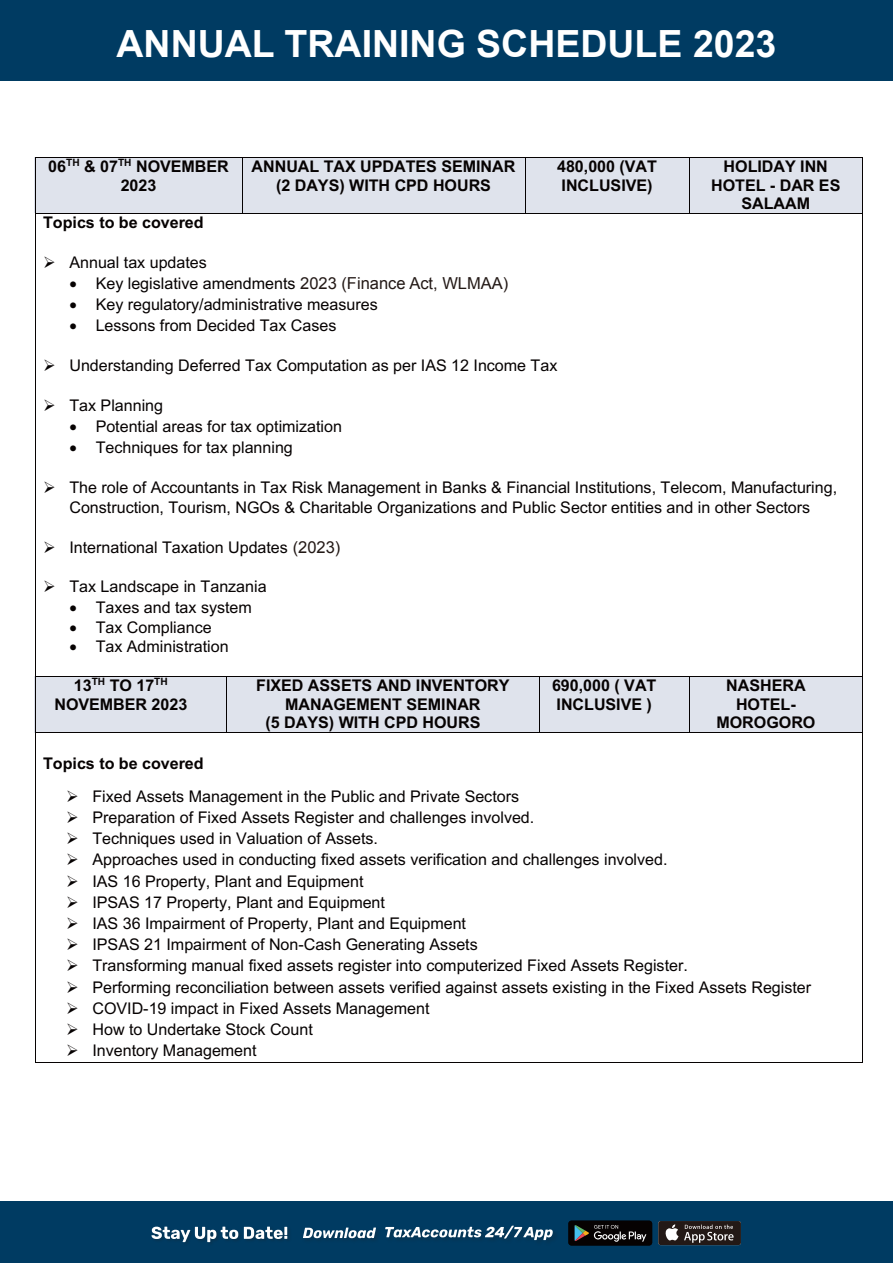
<style>
.page{position:relative;width:893px;height:1263px;background:#fff}
.page>*{position:absolute;margin:0;border:0;box-sizing:border-box;transform-origin:0 0}
.t1{font:700 37.5px "Arial";color:#fff}
.t2{font:16.5px "Arial";color:#231916}
.t3{font:16.05px/21.1px "Arial";color:#060202}
.t4{font:700 16.05px/18.6px "Arial";color:#060202;text-align:center}
</style>
<div class="page">
<div style="left:0;top:1201px;width:893px;height:62px;background:#003b62"></div>
<svg style="left:151px;top:1226px;width:136px;height:16px"></svg>
<svg style="left:385px;top:1226px;width:168px;height:14px"></svg>
<div style="left:302px;top:1226px;width:80px;height:18px;background:#02395e"></div>
<svg style="left:303px;top:1227px;width:73px;height:11px"></svg>
<svg style="left:568px;top:1221px;width:84px;height:24px;background:#242323"></svg>
<div style="left:658px;top:1221px;width:83px;height:24px;background:#231916;border-radius:2px"></div>
<svg style="left:665px;top:1224px;width:13px;height:16px"></svg>
<svg style="left:684px;top:1224px;width:50px;height:19px"></svg>
<div style="left:0;top:0;width:893px;height:81px;background:#003b62"></div>
<div style="left:35px;top:157px;width:827px;height:56px;background:#dfe3ec"></div>
<div style="left:35px;top:676px;width:827px;height:57px;background:#dfe3ec"></div>
<hr style="left:36px;top:157px;width:206px;height:1px;background:#060202">
<hr style="left:242px;top:157px;width:283px;height:1px;background:#060202">
<hr style="left:525px;top:157px;width:164px;height:1px;background:#060202">
<hr style="left:690px;top:157px;width:172px;height:1px;background:#060202">
<hr style="left:35px;top:157px;width:1px;height:56px;background:#060202">
<hr style="left:242px;top:157px;width:1px;height:56px;background:#060202">
<hr style="left:525px;top:157px;width:1px;height:56px;background:#060202">
<hr style="left:689px;top:157px;width:1px;height:56px;background:#060202">
<hr style="left:862px;top:157px;width:1px;height:56px;background:#060202">
<hr style="left:36px;top:213px;width:206px;height:1px;background:#060202">
<hr style="left:242px;top:213px;width:283px;height:1px;background:#060202">
<hr style="left:525px;top:213px;width:164px;height:1px;background:#060202">
<hr style="left:690px;top:213px;width:172px;height:1px;background:#060202">
<hr style="left:35px;top:213px;width:1px;height:463px;background:#060202">
<hr style="left:862px;top:213px;width:1px;height:463px;background:#060202">
<hr style="left:36px;top:676px;width:190px;height:1px;background:#060202">
<hr style="left:227px;top:676px;width:312px;height:1px;background:#060202">
<hr style="left:539px;top:676px;width:150px;height:1px;background:#060202">
<hr style="left:690px;top:676px;width:172px;height:1px;background:#060202">
<hr style="left:35px;top:676px;width:1px;height:56px;background:#060202">
<hr style="left:226px;top:676px;width:1px;height:56px;background:#060202">
<hr style="left:539px;top:676px;width:1px;height:56px;background:#060202">
<hr style="left:689px;top:676px;width:1px;height:56px;background:#060202">
<hr style="left:862px;top:676px;width:1px;height:56px;background:#060202">
<hr style="left:36px;top:732px;width:190px;height:1px;background:#060202">
<hr style="left:227px;top:732px;width:312px;height:1px;background:#060202">
<hr style="left:539px;top:732px;width:150px;height:1px;background:#060202">
<hr style="left:690px;top:732px;width:172px;height:1px;background:#060202">
<hr style="left:35px;top:732px;width:1px;height:330px;background:#060202">
<hr style="left:36px;top:1062px;width:826px;height:1px;background:#060202">
<hr style="left:862px;top:732px;width:1px;height:330px;background:#060202">
<h1 class="t1" style="left:117px;top:19px;width:661px">ANNUAL TRAINING SCHEDULE 2023</h1>
<p class="t4" style="left:48px;top:158px;width:182px">06<sup>TH</sup> &amp; 07<sup>TH</sup> NOVEMBER<br>2023</p>
<p class="t4" style="left:252px;top:158px;width:265px">ANNUAL TAX UPDATES SEMINAR (2 DAYS) WITH CPD HOURS</p>
<p class="t4" style="left:557px;top:158px;width:101px;text-align:left">480,000 (VAT<br>INCLUSIVE)</p>
<p class="t4" style="left:711px;top:158px;width:131px">HOLIDAY INN<br>HOTEL - DAR ES<br>SALAAM</p>
<p class="t4" style="left:43px;top:214px;width:162px">Topics to be covered</p>
<p class="t3" style="left:69px;top:252px;width:139px">Annual tax updates</p>
<p class="t3" style="left:69px;top:273px;width:435px">• Key legislative amendments 2022 (Finance Act, WLMAA)</p>
<p class="t3" style="left:69px;top:294px;width:310px">• Key regulatory/administrative measures</p>
<p class="t3" style="left:69px;top:315px;width:268px">• Lessons from Decided Tax Cases</p>
<p class="t3" style="left:69px;top:355px;width:489px">Understanding Deferred Tax Computation as per IAS 12 Income Tax</p>
<p class="t3" style="left:69px;top:395px;width:95px">Tax Planning</p>
<p class="t3" style="left:69px;top:415px;width:274px">• Potential areas for tax optimization</p>
<p class="t3" style="left:69px;top:436px;width:225px">• Techniques for tax planning</p>
<p class="t3" style="left:69px;top:477px;width:769px;line-height:20px">The role of Accountants in Tax Risk Management in Banks &amp; Financial Institutions, Telecom, Manufacturing,<br>Construction, Tourism, NGOs &amp; Charitable Organizations and Public Sector entities and in other Sectors</p>
<p class="t3" style="left:69px;top:536px;width:271px">International Taxation Updates (2022)</p>
<p class="t3" style="left:69px;top:576px;width:199px">Tax Landscape in Tanzania</p>
<p class="t3" style="left:69px;top:597px;width:184px">• Taxes and tax system</p>
<p class="t3" style="left:69px;top:616px;width:144px">• Tax Compliance</p>
<p class="t3" style="left:69px;top:636px;width:161px">• Tax Administration</p>
<p class="t4" style="left:54px;top:676px;width:134px">13<sup>TH</sup> TO 17<sup>TH<br></sup>NOVEMBER 2023</p>
<p class="t4" style="left:256px;top:676px;width:255px">FIXED ASSETS AND INVENTORY</p>
<p class="t2" style="left:300px;top:272px;width:210px">2023 (Finance Act, WLMAA)</p>
<p class="t2" style="left:293px;top:536px;width:49px">(2023)</p>
<p class="t4" style="left:552px;top:676px;width:106px;text-align:left">690,000 ( VAT<br>INCLUSIVE )</p>
<p class="t4" style="left:716px;top:676px;width:100px">NASHERA<br>HOTEL-<br>MOROGORO</p>
<p class="t4" style="left:285px;top:695px;width:197px">MANAGEMENT SEMINAR</p>
<p class="t4" style="left:266px;top:713px;width:216px">(5 DAYS) WITH CPD HOURS</p>
<p class="t4" style="left:43px;top:754px;width:162px">Topics to be covered</p>
<p class="t3" style="left:92px;top:785px;width:720px">Fixed Assets Management in the Public and Private Sectors<br>Preparation of Fixed Assets Register and challenges involved.<br>Techniques used in Valuation of Assets.<br>Approaches used in conducting fixed assets verification and challenges involved.<br>IAS 16 Property, Plant and Equipment<br>IPSAS 17 Property, Plant and Equipment<br>IAS 36 Impairment of Property, Plant and Equipment<br>IPSAS 21 Impairment of Non-Cash Generating Assets<br>Transforming manual fixed assets register into computerized Fixed Assets Register.<br>Performing reconciliation between assets verified against assets existing in the Fixed Assets Register COVID-19 impact in Fixed Assets Management<br>How to Undertake Stock Count<br>Inventory Management</p>
</div>
